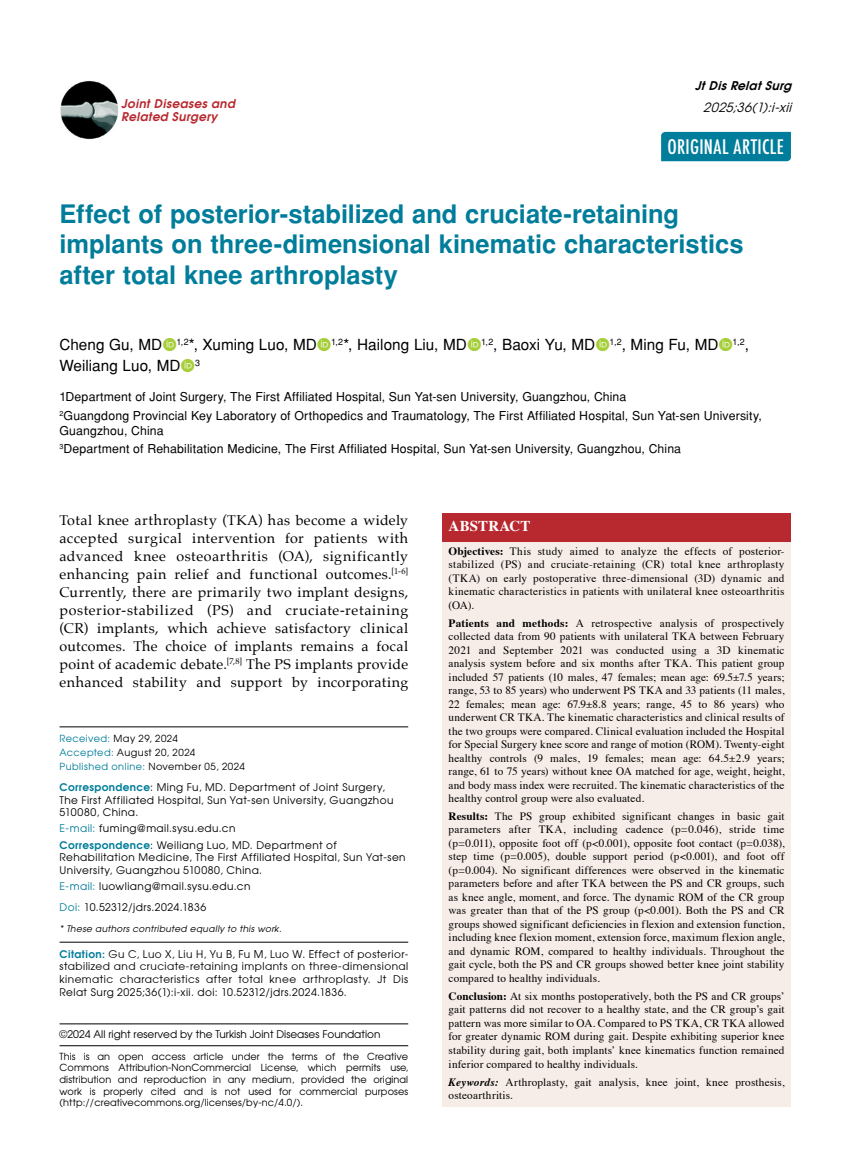
<style>
.page{position:relative;width:859px;height:1170px;background:#fff}
.page>*{position:absolute;margin:0;border:0;box-sizing:border-box;transform-origin:0 0}
.t1{font:700 25.5px/30.6px "Helvetica Tr";letter-spacing:-.005em;color:#007d9a}
.t2{font:500 condensed 19.5px "Futura";letter-spacing:.02em;color:#fff}
.t3{font:15.3px/21.3px "Helvetica Normal Tr";color:#000}
.t4{font:700 15px "Times";letter-spacing:.01em;color:#fff}
.t5{font:14.25px/18px "Palatino";letter-spacing:.025em;color:#000;text-align:justify}
.t6{font:italic 12.75px "Avant Garde Tr";color:#000}
.t7{font:12.3px/18.3px "Helvetica Normal Tr";letter-spacing:.01em;color:#000}
.t8{font:12px/13.5px "Avant Garde Bold Italic Tr";letter-spacing:.03em;color:#b8292f}
.t9{font:italic 12px "Avant Garde Bold Tr";color:#000}
.t10{font:11.25px/13.5px "Times";letter-spacing:.015em;color:#000;text-align:justify}
.t11{font:10.5px/12.3px "Avant Garde Tr";letter-spacing:.04em;color:#000}
.t12{font:10.5px/12.6px "Avant Garde";letter-spacing:.045em;color:#000;text-align:justify}
.t13{font:10.5px "Avant Garde Tr";color:#000}
.t14{font:9.75px/11.7px "Avant Garde Tr";letter-spacing:.025em;color:#000;text-align:justify}
.t15{font:9.75px/14.4px "Avant Garde Tr";letter-spacing:.045em;color:#000}
.t16{font:9px "Avant Garde Italic Tr";letter-spacing:.035em;color:#000}
.s1{color:#007d9a}
.s2{font-family:"Avant Garde Bold Tr";color:#007d9a}
.s3{font-family:"Avant Garde Tr"}
.s4{font-weight:700}
.s5{font-weight:700;font-style:italic}
</style>
<div class="page">
<div style="left:661px;top:132px;width:130px;height:29px;background:#007d9a"></div>
<img style="left:60px;top:81px;width:59px;height:58px">
<hr style="left:60px;top:941px;width:348px;height:1px;background:#000">
<hr style="left:60px;top:726px;width:348px;height:1px;background:#000">
<div style="left:442px;top:540px;width:349px;height:566px;background:#f7ede8"></div>
<div style="left:442px;top:513px;width:349px;height:28px;background:#b8292f"></div>
<hr style="left:60px;top:1045px;width:348px;height:1px;background:#000">
<hr style="left:60px;top:1023px;width:348px;height:1px;background:#000">
<p class="t8" style="left:121px;top:96px;width:115px">Joint Diseases and<br>Related Surgery</p>
<p class="t9" style="left:695px;top:77px;width:102px">JtDisRelatSurg</p>
<p class="t6" style="left:703px;top:99px;width:93px">2025;36(1):i-xii</p>
<h2 class="t2" style="left:667px;top:135px;width:118px">ORIGINAL ARTICLE</h2>
<h1 class="t1" style="left:60px;top:198px;width:685px">Effect of posterior-stabilized and cruciate-retaining implants on three-dimensional kinematic characteristics after total knee arthroplasty</h1>
<h3 class="t3" style="left:60px;top:333px;width:691px">Cheng Gu, MD <sup>1,2</sup>*, Xuming Luo, MD <sup>1,2</sup>*, Hailong Liu, MD <sup>1,2</sup>, Baoxi Yu, MD <sup>1,2</sup>, Ming Fu, MD <sup>1,2</sup>,<br>Weiliang Luo, MD <sup>3</sup></h3>
<p class="t7" style="left:60px;top:388px;width:704px">1Department of Joint Surgery, The First Affiliated Hospital, Sun Yat-sen University, Guangzhou, China<br><sup>2</sup>Guangdong Provincial Key Laboratory of Orthopedics and Traumatology, The First Affiliated Hospital, Sun Yat-sen University,</p>
<p class="t7" style="left:60px;top:421px;width:623px">Guangzhou, China<br><sup>3</sup>Department of Rehabilitation Medicine, The First Affiliated Hospital, Sun Yat-sen University, Guangzhou, China</p>
<p class="t5" style="left:60px;top:511px;width:350px">Total knee arthroplasty (TKA) has become a widely accepted surgical intervention for patients with advanced knee osteoarthritis (OA), significantly enhancing pain relief and functional outcomes.<sup>[1-6] </sup>Currently, there are primarily two implant designs, posterior-stabilized (PS) and cruciate-retaining (CR) implants, which achieve satisfactory clinical outcomes. The choice of implants remains a focal point of academic debate.<sup>[7,8]</sup> The PS implants provide enhanced stability and support by incorporating</p>
<p class="t15" style="left:60px;top:730px;width:187px"><span class="s1">Received:</span> May 29, 2024<br><span class="s1">Accepted:</span> August 20, 2024<br><span class="s1">Published online:</span> November 05, 2024</p>
<p class="t11" style="left:60px;top:781px;width:335px"><span class="s2">Correspondence</span>: Ming Fu, MD. Department of Joint Surgery,<br>The First Affiliated Hospital, Sun Yat-sen University, Guangzhou<br>510080, China.</p>
<p class="t11" style="left:60px;top:820px;width:279px;line-height:16.5px"><span class="s1">E-mail:</span> fuming@mail.sysu.edu.cn<br><span class="s2">Correspondence</span>: Weiliang Luo, MD. Department of</p>
<p class="t11" style="left:60px;top:851px;width:348px">Rehabilitation Medicine, The First Affiliated Hospital, Sun Yat-sen<br>University, Guangzhou 510080, China.</p>
<p class="t11" style="left:60px;top:875px;width:192px;line-height:20.9px"><span class="s1">E-mail:</span> luowliang@mail.sysu.edu.cn<br><span class="s1">Doi:</span> 10.52312/jdrs.2024.1836</p>
<p class="t16" style="left:60px;top:922px;width:224px">* These authors contributed equally to this work.</p>
<p class="t12" style="left:60px;top:947px;width:350px"><span class="s2">Citation:</span> Gu C, Luo X, Liu H, Yu B, Fu M, Luo W. Effect of posterior&shy;stabilized and cruciate-retaining implants on three-dimensional kinematic characteristics after total knee arthroplasty<span class="s3">. Jt Dis</span></p>
<p class="t11" style="left:60px;top:985px;width:289px">Relat Surg 2025;36(1):i-xii. doi: 10.52312/jdrs.2024.1836.</p>
<p class="t13" style="left:60px;top:1027px;width:322px">©2024 All right reserved by the Turkish Joint Diseases Foundation</p>
<p class="t14" style="left:60px;top:1049px;width:350px">This is an open access article under the terms of the Creative Commons Attribution-NonCommercial License, which permits use, distribution and reproduction in any medium, provided the original work is properly cited and is not used for commercial purposes (http://creativecommons.org/licenses/by-nc/4.0/).</p>
<h3 class="t4" style="left:449px;top:511px;width:83px">ABSTRACT</h3>
<p class="t10" style="left:449px;top:543px;width:337px"><span class="s4">Objectives:</span> This study aimed to analyze the effects of posterior&shy;stabilized (PS) and cruciate-retaining (CR) total knee arthroplasty (TKA) on early postoperative three-dimensional (3D) dynamic and kinematic characteristics in patients with unilateral knee osteoarthritis (OA).</p>
<p class="t10" style="left:449px;top:615px;width:337px"><span class="s4">Patients and methods:</span> A retrospective analysis of prospectively collected data from 90 patients with unilateral TKA between February 2021 and September 2021 was conducted using a 3D kinematic analysis system before and six months after TKA. This patient group included 57 patients (10 males, 47 females; mean age: 69.5±7.5 years; range, 53 to 85 years) who underwent PS TKA and 33 patients (11 males, 22 females; mean age: 67.9±8.8 years; range, 45 to 86 years) who underwent CR TKA. The kinematic characteristics and clinical results of the two groups were compared. Clinical evaluation included the Hospital for Special Surgery knee score and range of motion (ROM). Twenty-eight healthy controls (9 males, 19 females; mean age: 64.5±2.9 years; range, 61 to 75 years) without knee OA matched for age, weight, height, and body mass index were recruited. The kinematic characteristics of the healthy control group were also evaluated.</p>
<p class="t10" style="left:449px;top:808px;width:337px"><span class="s4">Results:</span> The PS group exhibited significant changes in basic gait parameters after TKA, including cadence (p=0.046), stride time (p=0.011), opposite foot off (p&lt;0.001), opposite foot contact (p=0.038), step time (p=0.005), double support period (p&lt;0.001), and foot off (p=0.004). No significant differences were observed in the kinematic parameters before and after TKA between the PS and CR groups, such as knee angle, moment, and force. The dynamic ROM of the CR group was greater than that of the PS group (p&lt;0.001). Both the PS and CR groups showed significant deficiencies in flexion and extension function, including knee flexion moment, extension force, maximum flexion angle, and dynamic ROM, compared to healthy individuals. Throughout the gait cycle, both the PS and CR groups showed better knee joint stability compared to healthy individuals.</p>
<p class="t10" style="left:449px;top:988px;width:337px"><span class="s4">Conclusion:</span> At six months postoperatively, both the PS and CR groups’ gait patterns did not recover to a healthy state, and the CR group’s gait pattern was more similar to OA. Compared to PS TKA, CR TKA allowed for greater dynamic ROM during gait. Despite exhibiting superior knee stability during gait, both implants’ knee kinematics function remained inferior compared to healthy individuals.</p>
<p class="t10" style="left:449px;top:1074px;width:337px"><span class="s5">Keywords:</span> Arthroplasty, gait analysis, knee joint, knee prosthesis, osteoarthritis.</p>
</div>
